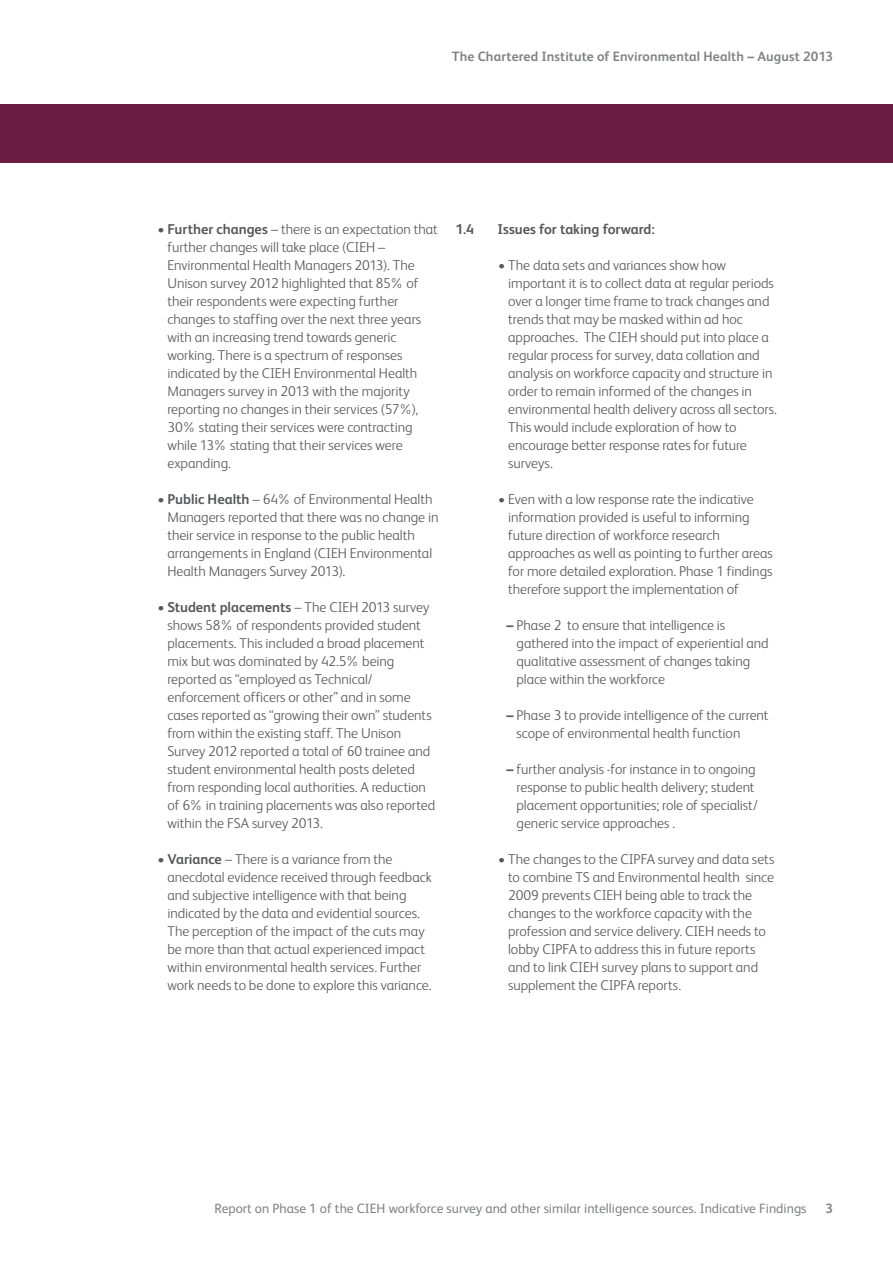
<style>
.page{position:relative;width:893px;height:1263px;background:#fff}
.page>*{position:absolute;margin:0;border:0;box-sizing:border-box;transform-origin:0 0}
.bodycopy{font:300 14.25px/18px "FS Albert";letter-spacing:-.005em;color:#57585a}
.bodycopy-2{font:700 14.25px "FS Albert";letter-spacing:-.005em;color:#57585a}
.t1{font:13.5px "FS Albert";color:#808285}
.t2{font:700 13.5px "FS Albert";letter-spacing:.005em;color:#808285}
.s1{font-weight:700}
</style>
<div class="page">
<div style="left:0;top:104px;width:893px;height:59px;background:#6b1e44"></div>
<p class="t2" style="left:452px;top:49px;width:382px">The Chartered Institute of Environmental Health – August 2013</p>
<p class="bodycopy" style="left:167px;top:220px;width:272px;text-indent:-10px">• <span class="s1">Further changes</span> – there is an expectation that further changes will take place (CIEH – Environmental Health Managers 2013). The Unison survey 2012 highlighted that 85% of their respondents were expecting further changes to staffing over the next three years with an increasing trend towards generic working. There is a spectrum of responses indicated by the CIEH Environmental Health Managers survey in 2013 with the majority reporting no changes in their services (57%), 30% stating their services were contracting while 13% stating that their services were expanding.</p>
<p class="bodycopy" style="left:167px;top:490px;width:273px;text-indent:-10px">• <span class="s1">Public Health</span> – 64% of Environmental Health Managers reported that there was no change in their service in response to the public health arrangements in England (CIEH Environmental Health Managers Survey 2013).</p>
<p class="bodycopy" style="left:167px;top:598px;width:269px;text-indent:-10px">• <span class="s1">Student placements</span> – The CIEH 2013 survey shows 58% of respondents provided student placements. This included a broad placement mix but was dominated by 42.5% being reported as “employed as Technical/ enforcement officers or other” and in some cases reported as “growing their own” students from within the existing staff. The Unison Survey 2012 reported a total of 60 trainee and student environmental health posts deleted from responding local authorities. A reduction of 6% in training placements was also reported within the FSA survey 2013.</p>
<p class="bodycopy" style="left:167px;top:850px;width:266px;text-indent:-10px">• <span class="s1">Variance</span> – There is a variance from the anecdotal evidence received through feedback and subjective intelligence with that being indicated by the data and evidential sources.<br>The perception of the impact of the cuts may be more than that actual experienced impact within environmental health services. Further work needs to be done to explore this variance.</p>
<p class="bodycopy-2" style="left:455px;top:221px;width:20px">1.4</p>
<p class="bodycopy-2" style="left:497px;top:221px;width:159px">Issues for taking forward:</p>
<p class="bodycopy" style="left:508px;top:256px;width:270px;text-indent:-10px">• The data sets and variances show how important it is to collect data at regular periods over a longer time frame to track changes and trends that may be masked within ad hoc approaches. The CIEH should put into place a regular process for survey, data collation and analysis on workforce capacity and structure in order to remain informed of the changes in environmental health delivery across all sectors.<br>This would include exploration of how to encourage better response rates for future surveys.</p>
<p class="bodycopy" style="left:508px;top:490px;width:266px;text-indent:-10px">• Even with a low response rate the indicative information provided is useful to informing future direction of workforce research approaches as well as pointing to further areas for more detailed exploration. Phase 1 findings therefore support the implementation of</p>
<p class="bodycopy" style="left:516px;top:616px;width:254px;text-indent:-10px"><span class="s1">–</span> Phase 2 to ensure that intelligence is gathered into the impact of experiential and qualitative assessment of changes taking place within the workforce</p>
<p class="bodycopy" style="left:516px;top:706px;width:254px;text-indent:-10px"><span class="s1">–</span> Phase 3 to provide intelligence of the current scope of environmental health function</p>
<p class="bodycopy" style="left:516px;top:760px;width:243px;text-indent:-10px"><span class="s1">–</span> further analysis -for instance in to ongoing response to public health delivery; student placement opportunities; role of specialist/ generic service approaches .</p>
<p class="bodycopy" style="left:508px;top:850px;width:268px;text-indent:-10px">• The changes to the CIPFA survey and data sets to combine TS and Environmental health since 2009 prevents CIEH being able to track the changes to the workforce capacity with the profession and service delivery. CIEH needs to lobby CIPFA to address this in future reports and to link CIEH survey plans to support and supplement the CIPFA reports.</p>
<p class="t1" style="left:215px;top:1200px;width:593px">Report on Phase 1 of the CIEH workforce survey and other similar intelligence sources. Indicative Findings</p>
<p class="t2" style="left:825px;top:1200px;width:9px">3</p>
</div>
